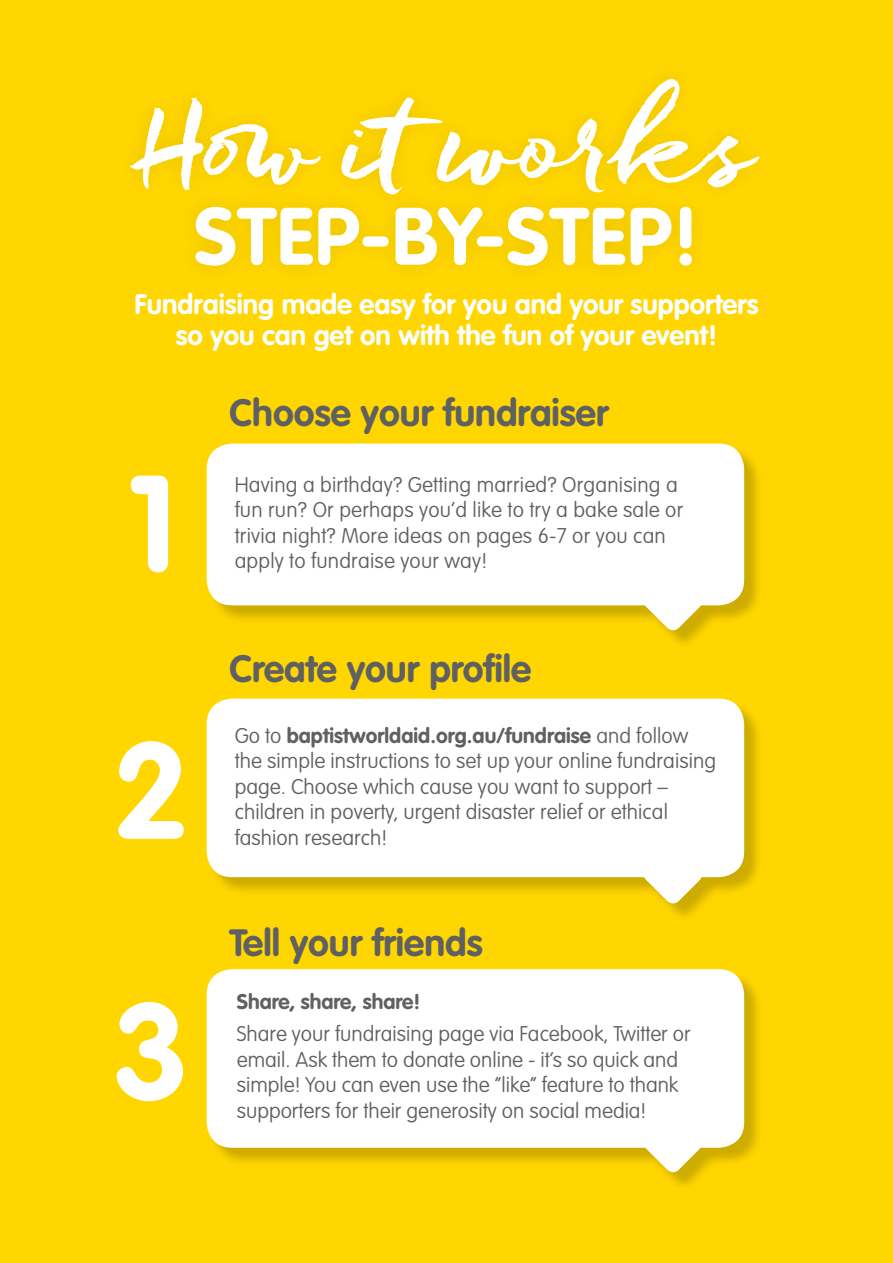
<style>
.page{position:relative;width:893px;height:1263px;background:#ffd600}
.page>*{position:absolute;margin:0;border:0;box-sizing:border-box;transform-origin:0 0}
.t1{font:700 135px "VAG Rounded";color:#fff}
.t2{font:128.25px "Freeland";letter-spacing:.01em;color:#fff}
.t3{font:700 79.95px "VAG Rounded";letter-spacing:.01em;color:#fff}
.t4{font:700 37.5px "VAG Rounded";color:#5f6062}
.t5{font:700 27.75px/31.5px "VAG Rounded";color:#fff;text-align:center}
.t6{font:100 21px/25.5px "VAG Rounded";letter-spacing:.005em;color:#5f6062}
.t7{font:700 21px "VAG Rounded";color:#5f6062}
.s1{font-size:106.2px}
.s2{font-weight:700}
</style>
<div class="page">
<div style="left:209px;top:971px;width:554px;height:219px;background:#000;opacity:.2"></div>
<div style="left:207px;top:969px;width:537px;height:179px;background:#fff;border-radius:26px"></div>
<svg style="left:640px;top:1147px;width:66px;height:28px"></svg>
<div style="left:209px;top:700px;width:554px;height:222px;background:#000;opacity:.2"></div>
<div style="left:207px;top:698px;width:537px;height:179px;background:#fff;border-radius:26px"></div>
<svg style="left:640px;top:877px;width:66px;height:30px"></svg>
<div style="left:209px;top:445px;width:554px;height:204px;background:#000;opacity:.2"></div>
<div style="left:207px;top:444px;width:537px;height:161px;background:#fff;border-radius:26px"></div>
<svg style="left:640px;top:605px;width:66px;height:29px"></svg>
<h2 class="t2" style="left:137px;top:57px;width:621px"><span class="s1">H</span>ow it works</h2>
<h3 class="t3" style="left:194px;top:190px;width:507px">STEP-BY-STEP!</h3>
<h3 class="t5" style="left:134px;top:289px;width:626px">Fundraising made easy for you and your supporters so you can get on with the fun of your event!</h3>
<h3 class="t4" style="left:229px;top:391px;width:381px">Choose your fundraiser</h3>
<h1 class="t1" style="left:127px;top:445px;width:51px">1</h1>
<p class="t6" style="left:235px;top:472px;width:450px">Having a birthday? Getting married? Organising a fun run? Or perhaps you’d like to try a bake sale or trivia night? More ideas on pages 6-7 or you can apply to fundraise your way!</p>
<h1 class="t1" style="left:112px;top:712px;width:79px">2</h1>
<h3 class="t4" style="left:229px;top:647px;width:304px">Create your profile</h3>
<p class="t6" style="left:235px;top:723px;width:483px">Go to <span class="s2">baptistworldaid.org.au/fundraise</span> and follow the simple instructions to set up your online fundraising page. Choose which cause you want to support – children in poverty, urgent disaster relief or ethical fashion research!</p>
<h3 class="t4" style="left:229px;top:920px;width:255px">Tell your friends</h3>
<h1 class="t1" style="left:112px;top:973px;width:79px">3</h1>
<p class="t7" style="left:237px;top:990px;width:185px">Share, share, share!</p>
<p class="t6" style="left:237px;top:1022px;width:455px">Share your fundraising page via Facebook, Twitter or email. Ask them to donate online - it’s so quick and simple! You can even use the “like” feature to thank supporters for their generosity on social media!</p>
</div>
